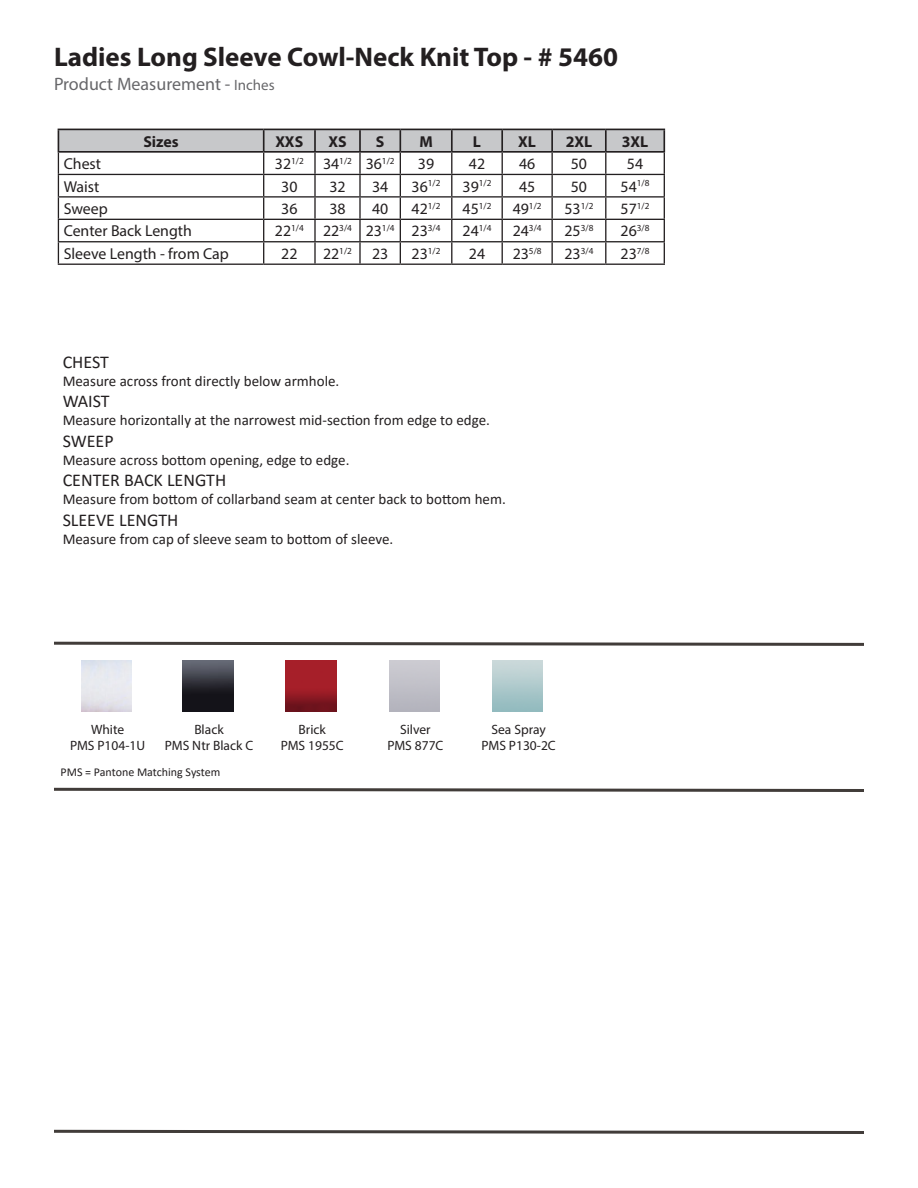
<style>
.page{position:relative;width:918px;height:1188px;background:#fff}
.page>*{position:absolute;margin:0;border:0;box-sizing:border-box;transform-origin:0 0}
.t1{font:700 27px "Myriad Pro";color:#231f20}
.t2{font:18px "Calibri";color:#231f20}
.t3{font:18px "Myriad Pro";color:#67676a}
.t4{font:15.9px "Myriad Pro";color:#231f20}
.t5{font:700 15.9px "Myriad Pro";color:#231f20}
.t6{font:15px "Calibri";color:#231f20}
.t7{font:13.5px "Myriad Pro";color:#231f20}
.t8{font:12px "Calibri";color:#231f20}
.t9{font:9.3px "Myriad Pro";color:#231f20}
.s1{font-size:15px}
.s2{font-size:15.9px}
</style>
<div class="page">
<hr style="left:58px;top:264px;width:206px;height:1px;background:#231f20">
<hr style="left:264px;top:264px;width:51px;height:1px;background:#231f20">
<hr style="left:315px;top:264px;width:45px;height:1px;background:#231f20">
<hr style="left:360px;top:264px;width:40px;height:1px;background:#231f20">
<hr style="left:400px;top:264px;width:52px;height:1px;background:#231f20">
<hr style="left:452px;top:264px;width:50px;height:1px;background:#231f20">
<hr style="left:502px;top:264px;width:50px;height:1px;background:#231f20">
<hr style="left:552px;top:264px;width:54px;height:1px;background:#231f20">
<hr style="left:606px;top:264px;width:59px;height:1px;background:#231f20">
<svg style="left:58px;top:129px;width:607px;height:135px"></svg>
<hr style="left:452px;top:129px;width:50px;height:1px;background:#231f20">
<hr style="left:502px;top:129px;width:50px;height:1px;background:#231f20">
<hr style="left:552px;top:129px;width:54px;height:1px;background:#231f20">
<hr style="left:606px;top:129px;width:59px;height:1px;background:#231f20">
<hr style="left:400px;top:151px;width:52px;height:2px;background:#231f20">
<hr style="left:452px;top:151px;width:50px;height:2px;background:#231f20">
<hr style="left:502px;top:151px;width:50px;height:2px;background:#231f20">
<hr style="left:552px;top:151px;width:54px;height:2px;background:#231f20">
<hr style="left:606px;top:151px;width:59px;height:2px;background:#231f20">
<hr style="left:451px;top:130px;width:2px;height:21px;background:#231f20">
<hr style="left:501px;top:130px;width:2px;height:21px;background:#231f20">
<hr style="left:551px;top:130px;width:2px;height:21px;background:#231f20">
<hr style="left:605px;top:130px;width:2px;height:21px;background:#231f20">
<hr style="left:663px;top:130px;width:2px;height:21px;background:#231f20">
<svg style="left:54px;top:641px;width:810px;height:5px"></svg>
<svg style="left:54px;top:1129px;width:810px;height:5px"></svg>
<svg style="left:54px;top:787px;width:810px;height:5px"></svg>
<img style="left:183px;top:661px;width:50px;height:50px">
<img style="left:286px;top:661px;width:50px;height:50px">
<p class="t1" style="left:54px;top:40px;width:565px">Ladies Long Sleeve Cowl-Neck Knit Top - # 5460</p>
<p class="t3" style="left:54px;top:73px;width:222px">Product Measurement - <span class="s1">Inches</span></p>
<p class="t5" style="left:143px;top:131px;width:37px">Sizes</p>
<p class="t5" style="left:275px;top:131px;width:29px">XXS</p>
<p class="t5" style="left:328px;top:131px;width:20px">XS</p>
<p class="t5" style="left:376px;top:131px;width:10px">S</p>
<p class="t5" style="left:419px;top:131px;width:15px">M</p>
<p class="t5" style="left:473px;top:131px;width:10px">L</p>
<p class="t5" style="left:518px;top:131px;width:19px">XL</p>
<p class="t5" style="left:566px;top:131px;width:28px">2XL</p>
<p class="t5" style="left:622px;top:131px;width:28px">3XL</p>
<p class="t4" style="left:64px;top:154px;width:39px">Chest</p>
<p class="t9" style="left:275px;top:155px;width:30px"><span class="s2">32</span>1/2</p>
<p class="t9" style="left:323px;top:155px;width:30px"><span class="s2">34</span>1/2</p>
<p class="t9" style="left:366px;top:155px;width:30px"><span class="s2">36</span>1/2</p>
<p class="t4" style="left:418px;top:154px;width:18px">39</p>
<p class="t4" style="left:469px;top:154px;width:18px">42</p>
<p class="t4" style="left:519px;top:154px;width:18px">46</p>
<p class="t4" style="left:571px;top:154px;width:18px">50</p>
<p class="t4" style="left:627px;top:154px;width:18px">54</p>
<p class="t4" style="left:64px;top:176px;width:37px">Waist</p>
<p class="t4" style="left:281px;top:176px;width:18px">30</p>
<p class="t4" style="left:329px;top:176px;width:18px">32</p>
<p class="t4" style="left:372px;top:176px;width:18px">34</p>
<p class="t9" style="left:412px;top:177px;width:30px"><span class="s2">36</span>1/2</p>
<p class="t9" style="left:463px;top:177px;width:30px"><span class="s2">39</span>1/2</p>
<p class="t4" style="left:519px;top:176px;width:18px">45</p>
<p class="t4" style="left:571px;top:176px;width:18px">50</p>
<p class="t9" style="left:621px;top:177px;width:30px"><span class="s2">54</span>1/8</p>
<p class="t4" style="left:64px;top:199px;width:46px">Sweep</p>
<p class="t4" style="left:281px;top:199px;width:18px">36</p>
<p class="t4" style="left:329px;top:199px;width:18px">38</p>
<p class="t4" style="left:372px;top:199px;width:18px">40</p>
<p class="t9" style="left:412px;top:200px;width:30px"><span class="s2">42</span>1/2</p>
<p class="t9" style="left:463px;top:200px;width:30px"><span class="s2">45</span>1/2</p>
<p class="t9" style="left:513px;top:200px;width:30px"><span class="s2">49</span>1/2</p>
<p class="t9" style="left:565px;top:200px;width:30px"><span class="s2">53</span>1/2</p>
<p class="t9" style="left:621px;top:200px;width:30px"><span class="s2">57</span>1/2</p>
<p class="t4" style="left:64px;top:221px;width:130px">Center Back Length</p>
<p class="t9" style="left:275px;top:222px;width:30px"><span class="s2">22</span>1/4</p>
<p class="t9" style="left:323px;top:222px;width:30px"><span class="s2">22</span>3/4</p>
<p class="t9" style="left:366px;top:222px;width:30px"><span class="s2">23</span>1/4</p>
<p class="t9" style="left:412px;top:222px;width:30px"><span class="s2">23</span>3/4</p>
<p class="t9" style="left:463px;top:222px;width:30px"><span class="s2">24</span>1/4</p>
<p class="t9" style="left:513px;top:222px;width:30px"><span class="s2">24</span>3/4</p>
<p class="t9" style="left:565px;top:222px;width:30px"><span class="s2">25</span>3/8</p>
<p class="t9" style="left:621px;top:222px;width:30px"><span class="s2">26</span>3/8</p>
<p class="t4" style="left:64px;top:244px;width:167px">Sleeve Length - from Cap</p>
<p class="t4" style="left:281px;top:244px;width:18px">22</p>
<p class="t9" style="left:323px;top:245px;width:30px"><span class="s2">22</span>1/2</p>
<p class="t4" style="left:372px;top:244px;width:18px">23</p>
<p class="t9" style="left:412px;top:245px;width:30px"><span class="s2">23</span>1/2</p>
<p class="t4" style="left:469px;top:244px;width:18px">24</p>
<p class="t9" style="left:513px;top:245px;width:30px"><span class="s2">23</span>5/8</p>
<p class="t9" style="left:565px;top:245px;width:30px"><span class="s2">23</span>3/4</p>
<p class="t9" style="left:621px;top:245px;width:30px"><span class="s2">23</span>7/8</p>
<p class="t2" style="left:63px;top:349px;width:48px">CHEST</p>
<p class="t6" style="left:63px;top:370px;width:278px">Measure across front directly below armhole.</p>
<p class="t2" style="left:63px;top:389px;width:49px">WAIST</p>
<p class="t6" style="left:63px;top:410px;width:429px">Measure horizontally at the narrowest mid-section from edge to edge.</p>
<p class="t2" style="left:63px;top:428px;width:53px">SWEEP</p>
<p class="t6" style="left:63px;top:449px;width:288px">Measure across bottom opening, edge to edge.</p>
<p class="t2" style="left:63px;top:468px;width:165px">CENTER BACK LENGTH</p>
<p class="t6" style="left:63px;top:489px;width:445px">Measure from bottom of collarband seam at center back to bottom hem.</p>
<p class="t2" style="left:63px;top:507px;width:117px">SLEEVE LENGTH</p>
<p class="t6" style="left:63px;top:529px;width:332px">Measure from cap of sleeve seam to bottom of sleeve.</p>
<p class="t7" style="left:91px;top:721px;width:35px">White</p>
<p class="t7" style="left:70px;top:737px;width:77px">PMS P104-1U</p>
<p class="t7" style="left:194px;top:721px;width:31px">Black</p>
<p class="t7" style="left:165px;top:737px;width:90px">PMS Ntr Black C</p>
<p class="t8" style="left:61px;top:763px;width:161px">PMS = Pantone Matching System</p>
<p class="t7" style="left:299px;top:721px;width:29px">Brick</p>
<p class="t7" style="left:281px;top:737px;width:64px">PMS 1955C</p>
<p class="t7" style="left:400px;top:721px;width:32px">Silver</p>
<p class="t7" style="left:387px;top:737px;width:57px">PMS 877C</p>
<p class="t7" style="left:491px;top:721px;width:56px">Sea Spray</p>
<p class="t7" style="left:482px;top:737px;width:76px">PMS P130-2C</p>
</div>
